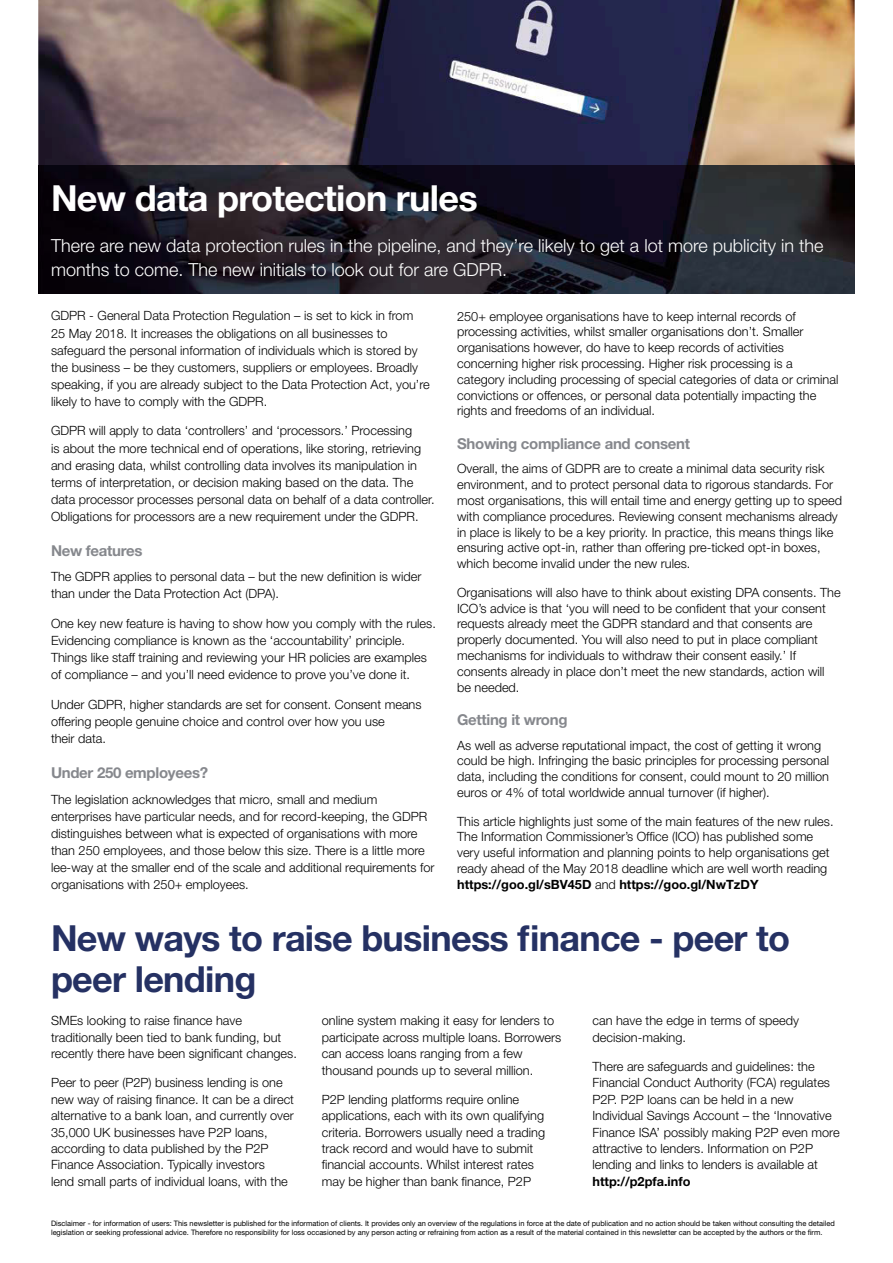
<style>
.page{position:relative;width:893px;height:1263px;background:#fff}
.page>*{position:absolute;margin:0;border:0;box-sizing:border-box;transform-origin:0 0}
.t1{font:700 36px/41.1px "Helvetica Neue";letter-spacing:-.02em;color:#253163}
.t2{font:700 36px "Helvetica Neue";letter-spacing:-.02em;color:#fff}
.t3{font:300 18px/24px "Helvetica Neue";color:#fff}
.t4{font:700 15px "Helvetica Neue";letter-spacing:-.02em;color:#86888d}
.t5{font:300 12.75px/15.8px "Helvetica Neue";color:#000}
.t6{font:700 12.75px "Helvetica Neue";color:#000}
.t7{font:7.5px/9px "Helvetica Neue";color:#000}
.s1{font-weight:700}
</style>
<div class="page">
<img style="left:38px;top:0;width:817px;height:166px">
<img style="left:38px;top:166px;width:817px;height:127px">
<h1 class="t2" style="left:51px;top:176px;width:428px">New data protection rules</h1>
<h2 class="t3" style="left:51px;top:233px;width:774px">There are new data protection rules in the pipeline, and they’re likely to get a lot more publicity in the months to come. The new initials to look out for are GDPR.</h2>
<p class="t5" style="left:51px;top:307px;width:380px;line-height:17.1px">GDPR - General Data Protection Regulation – is set to kick in from 25 May 2018. It increases the obligations on all businesses to safeguard the personal information of individuals which is stored by the business – be they customers, suppliers or employees. Broadly speaking, if you are already subject to the Data Protection Act, you’re likely to have to comply with the GDPR.</p>
<p class="t5" style="left:51px;top:422px;width:385px;line-height:17.1px">GDPR will apply to data ‘controllers’ and ‘processors.’ Processing<br>is about the more technical end of operations, like storing, retrieving and erasing data, whilst controlling data involves its manipulation in terms of interpretation, or decision making based on the data. The data processor processes personal data on behalf of a data controller.<br>Obligations for processors are a new requirement under the GDPR.</p>
<p class="t4" style="left:51px;top:541px;width:93px">New features</p>
<p class="t5" style="left:51px;top:568px;width:372px;line-height:17.1px">The GDPR applies to personal data – but the new definition is wider than under the Data Protection Act (DPA).</p>
<p class="t5" style="left:51px;top:615px;width:386px;line-height:17.1px">One key new feature is having to show how you comply with the rules.<br>Evidencing compliance is known as the ‘accountability’ principle.<br>Things like staff training and reviewing your HR policies are examples of compliance – and you’ll need evidence to prove you’ve done it.</p>
<p class="t5" style="left:51px;top:695px;width:372px;line-height:17.1px">Under GDPR, higher standards are set for consent. Consent means offering people genuine choice and control over how you use<br>their data.</p>
<p class="t4" style="left:51px;top:763px;width:159px">Under 250 employees?</p>
<p class="t5" style="left:51px;top:790px;width:385px;line-height:17.1px">The legislation acknowledges that micro, small and medium enterprises have particular needs, and for record-keeping, the GDPR distinguishes between what is expected of organisations with more than 250 employees, and those below this size. There is a little more lee-way at the smaller end of the scale and additional requirements for organisations with 250+ employees.</p>
<p class="t5" style="left:457px;top:308px;width:383px">250+ employee organisations have to keep internal records of processing activities, whilst smaller organisations don’t. Smaller organisations however, do have to keep records of activities concerning higher risk processing. Higher risk processing is a category including processing of special categories of data or criminal convictions or offences, or personal data potentially impacting the rights and freedoms of an individual.</p>
<p class="t4" style="left:457px;top:434px;width:234px">Showing compliance and consent</p>
<p class="t5" style="left:457px;top:461px;width:386px">Overall, the aims of GDPR are to create a minimal data security risk environment, and to protect personal data to rigorous standards. For most organisations, this will entail time and energy getting up to speed with compliance procedures . Reviewing consent mechanisms already in place is likely to be a key priority. In practice, this means things like ensuring active opt-in, rather than offering pre-ticked opt-in boxes, which become invalid under the new rules.</p>
<p class="t5" style="left:457px;top:584px;width:385px">Organisations will also have to think about existing DPA consents . The ICO’s advice is that ‘you will need to be confident that your consent requests already meet the GDPR standard and that consents are properly documented. You will also need to put in place compliant mechanisms for individuals to withdraw their consent easily.’ If consents already in place don’t meet the new standards, action will be needed.</p>
<p class="t4" style="left:457px;top:711px;width:112px">Getting it wrong</p>
<p class="t5" style="left:457px;top:737px;width:373px">As well as adverse reputational impact, the cost of getting it wrong could be high. Infringing the basic principles for processing personal data, including the conditions for consent, could mount to 20 million euros or 4% of total worldwide annual turnover (if higher).</p>
<p class="t5" style="left:457px;top:813px;width:378px">This article highlights just some of the main features of the new rules.<br>The Information Commissioner’s Office (ICO) has published some very useful information and planning points to help organisations get ready ahead of the May 2018 deadline which are well worth reading <span class="s1">https://goo.gl/sBV45D</span> and <span class="s1">https://goo.gl/NwTzDY</span></p>
<h1 class="t1" style="left:51px;top:917px;width:741px">New ways to raise business finance - peer to peer lending</h1>
<p class="t5" style="left:51px;top:1012px;width:247px;line-height:16.4px">SMEs looking to raise finance have traditionally been tied to bank funding, but recently there have been significant changes.</p>
<p class="t5" style="left:51px;top:1074px;width:245px;line-height:16.4px">Peer to peer (P2P) business lending is one new way of raising finance. It can be a direct alternative to a bank loan, and currently over 35,000 UK businesses have P2P loans, according to data published by the P2P Finance Association. Typically investors<br>lend small parts of individual loans, with the</p>
<p class="t5" style="left:592px;top:1012px;width:208px;line-height:16.4px">can have the edge in terms of speedy decision-making.</p>
<p class="t5" style="left:592px;top:1058px;width:249px;line-height:16.4px">There are safeguards and guidelines: the Financial Conduct Authority (FCA) regulates P2P. P2P loans can be held in a new Individual Savings Account – the ‘Innovative Finance ISA’ possibly making P2P even more attractive to lenders. Information on P2P lending and links to lenders is available at</p>
<p class="t6" style="left:592px;top:1173px;width:99px">http://p2pfa.info</p>
<p class="t5" style="left:322px;top:1012px;width:241px;line-height:16.4px">online system making it easy for lenders to participate across multiple loans. Borrowers can access loans ranging from a few thousand pounds up to several million.</p>
<p class="t5" style="left:322px;top:1091px;width:225px;line-height:16.4px">P2P lending platforms require online applications, each with its own qualifying criteria. Borrowers usually need a trading track record and would have to submit financial accounts. Whilst interest rates may be higher than bank finance, P2P</p>
<p class="t7" style="left:51px;top:1219px;width:785px">Disclaimer - for information of users: This newsletter is published for the information of clients. It provides only an overview of the regulations in force at the date of publication and no action should be taken without consulting the detailed legislation or seeking professional advice. Therefore no responsibility for loss occasioned by any person acting or refraining from action as a result of the material contained in this newsletter can be accepted by the authors or the firm.</p>
</div>
